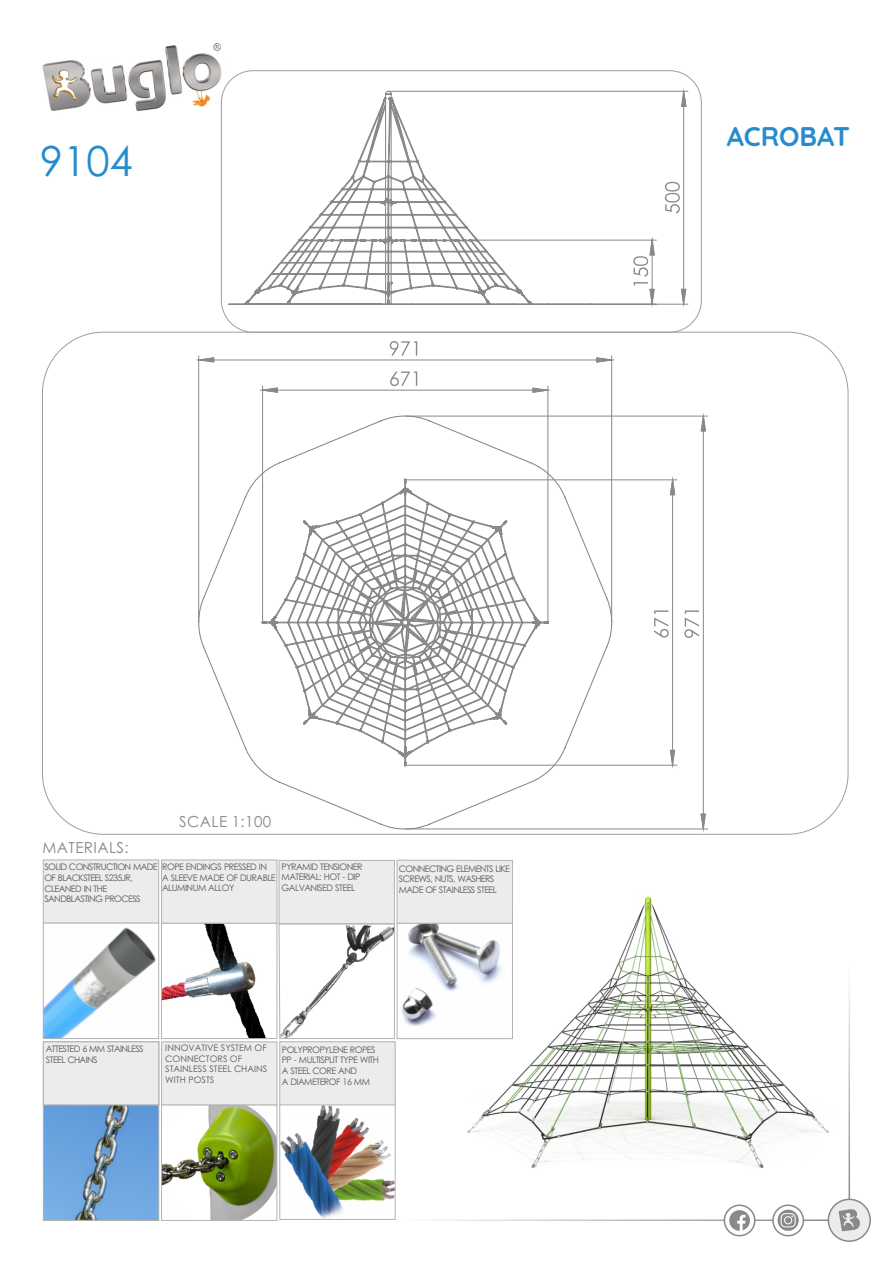
<style>
.page{position:relative;width:893px;height:1263px;background:#fff}
.page>*{position:absolute;margin:0;border:0;box-sizing:border-box;transform-origin:0 0}
.t1{font:41.4px "Century Gothic";color:#278ccc}
.t2{font:700 27px "Quicksand";letter-spacing:-.005em;color:#278ccc}
.t3{font:15.15px "Century Gothic";letter-spacing:.03em;color:#898989}
.t4{font:9px/10.6px "Century Gothic";letter-spacing:-.06em;color:#5b5b5b}
.t5{font:9px/10.6px "Century Gothic";color:#5b5b5b}
</style>
<div class="page">
<img style="left:467px;top:896px;width:362px;height:272px">
<hr style="left:395px;top:1219px;width:434px;height:2px;background:#898989">
<hr style="left:848px;top:963px;width:2px;height:236px;background:#898989">
<img style="left:42px;top:43px;width:193px;height:79px">
<div style="left:828px;top:1198px;width:43px;height:44px;background:#ebecec;border:2px solid #898989;border-radius:50%"></div>
<svg style="left:839px;top:1209px;width:21px;height:22px"></svg>
<svg style="left:724px;top:1204px;width:31px;height:32px"></svg>
<svg style="left:729px;top:1210px;width:21px;height:21px"></svg>
<svg style="left:772px;top:1204px;width:32px;height:32px"></svg>
<img style="left:281px;top:1106px;width:113px;height:112px">
<div style="left:279px;top:1103px;width:117px;height:117px;border:1px solid #b2b3b3"></div>
<img style="left:163px;top:1106px;width:112px;height:113px">
<div style="left:161px;top:1104px;width:116px;height:117px;border:1px solid #b2b3b3"></div>
<svg style="left:778px;top:1210px;width:21px;height:21px"></svg>
<svg style="left:781px;top:1213px;width:15px;height:14px"></svg>
<svg style="left:42px;top:859px;width:471px;height:247px"></svg>
<hr style="left:198px;top:356px;width:1px;height:266px;background:#898989">
<hr style="left:611px;top:356px;width:1px;height:266px;background:#898989">
<hr style="left:547px;top:386px;width:1px;height:236px;background:#898989">
<hr style="left:262px;top:386px;width:1px;height:236px;background:#898989">
<hr style="left:405px;top:828px;width:302px;height:1px;background:#898989">
<hr style="left:405px;top:416px;width:302px;height:1px;background:#898989">
<hr style="left:405px;top:765px;width:272px;height:1px;background:#898989">
<hr style="left:405px;top:479px;width:272px;height:1px;background:#898989">
<svg style="left:198px;top:341px;width:415px;height:22px"></svg>
<svg style="left:262px;top:371px;width:287px;height:22px"></svg>
<svg style="left:654px;top:415px;width:52px;height:415px"></svg>
<svg style="left:198px;top:415px;width:415px;height:415px"></svg>
<hr style="left:595px;top:304px;width:93px;height:1px;background:#898989">
<hr style="left:388px;top:91px;width:300px;height:1px;background:#898989">
<hr style="left:471px;top:240px;width:185px;height:1px;background:#898989">
<svg style="left:633px;top:90px;width:54px;height:215px"></svg>
<svg style="left:228px;top:90px;width:368px;height:215px"></svg>
<svg style="left:320px;top:239px;width:136px;height:3px"></svg>
<div style="left:221px;top:70px;width:481px;height:263px;border:1px solid #9d9e9e;border-radius:32px"></div>
<img style="left:45px;top:925px;width:112px;height:112px">
<div style="left:43px;top:923px;width:116px;height:116px;border:1px solid #b2b3b3"></div>
<img style="left:45px;top:1106px;width:112px;height:113px">
<div style="left:43px;top:1104px;width:116px;height:117px;border:1px solid #b2b3b3"></div>
<h1 class="t1" style="left:40px;top:145px;width:94px">9104</h1>
<h2 class="t2" style="left:727px;top:119px;width:125px">ACROBAT</h2>
<h3 class="t3" style="left:42px;top:841px;width:88px">MATERIALS:</h3>
<h3 class="t3" style="left:179px;top:815px;width:94px">SCALE 1:100</h3>
<p class="t4" style="left:162px;top:862px;width:115px">ROPE ENDINGS PRESSED IN<br>A SLEEVE MADE OF DURABLE<br>ALUMINUM ALLOY</p>
<p class="t4" style="left:282px;top:862px;width:83px">PYRAMID TENSIONER<br>MATERIAL: HOT - DIP<br>GALVANISED STEEL</p>
<p class="t4" style="left:44px;top:862px;width:115px">SOLID CONSTRUCTION MADE<br>OF BLACKSTEEL S235JR,<br>CLEANED IN THE<br>SANDBLASTING PROCESS</p>
<p class="t4" style="left:399px;top:864px;width:113px">CONNECTING ELEMENTS LIKE<br>SCREWS, NUTS, WASHERS<br>MADE OF STAINLESS STEEL</p>
<p class="t4" style="left:46px;top:1044px;width:99px">ATTESTED 6 MM STAINLESS<br>STEEL CHAINS</p>
<p class="t5" style="left:165px;top:1043px;width:103px">INNOVATIVE SYSTEM OF<br>CONNECTORS OF<br>STAINLESS STEEL CHAINS<br>WITH POSTS</p>
<p class="t4" style="left:53px;top:1045px;width:65px;text-indent:-7px">KONSTRUKCJA:<br>AL NIERDZEWNA</p>
<p class="t4" style="left:282px;top:1045px;width:99px">POLYPROPYLENE ROPES<br>PP - MULTISPLIT TYPE WITH<br>A STEEL CORE AND<br>A DIAMETEROF 16 MM</p>
</div>
